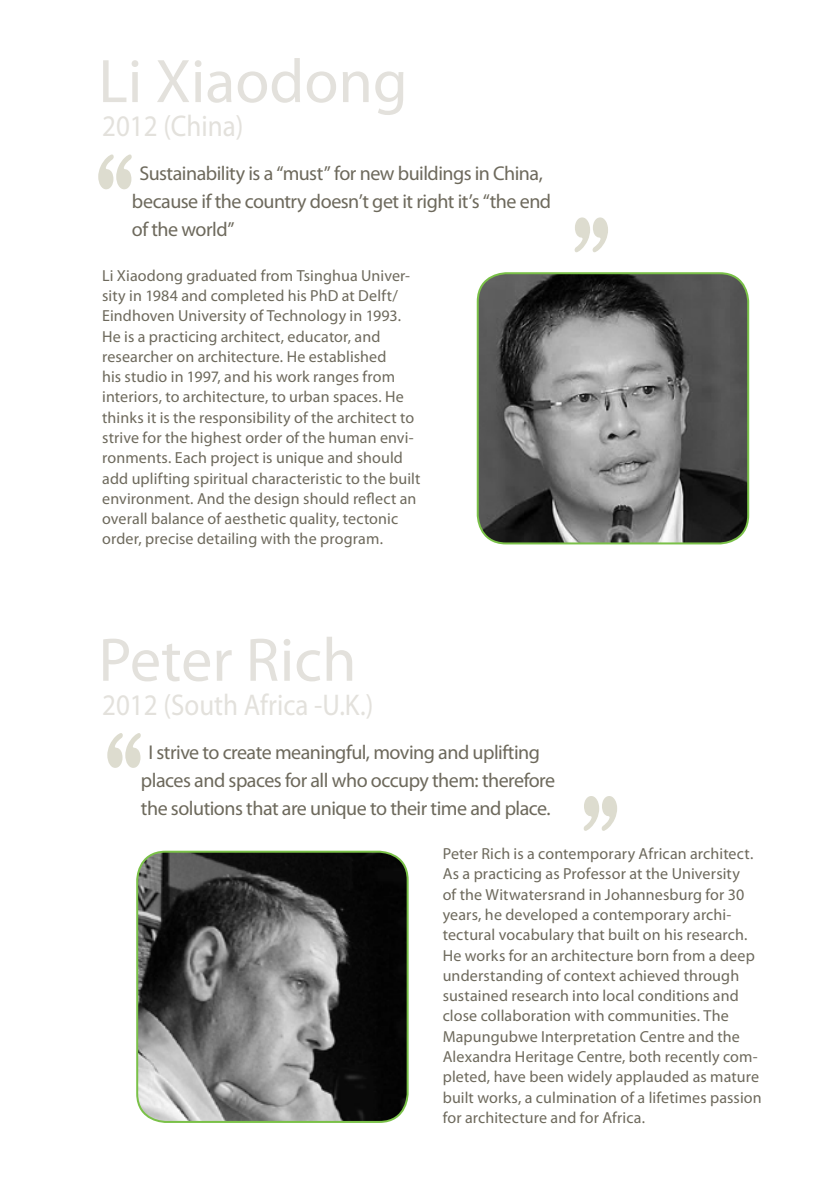
<style>
.page{position:relative;width:840px;height:1191px;background:#fff}
.page>*{position:absolute;margin:0;border:0;box-sizing:border-box;transform-origin:0 0}
.t1{font:110px "Stencil";color:#dddccf;scale:.7 1}
.t2{font:62px "Myriad Pro";color:#e3e1dc}
.t3{font:30px "Myriad Pro";color:#e3e1dc;scale:.9 1}
.t4{font:20px/28px "Myriad Pro";letter-spacing:-.025em;color:#6d695c;text-align:center}
.t5{font:16px/20.2px "Myriad Pro";letter-spacing:.005em;color:#6d695c}
</style>
<div class="page">
<img style="left:479px;top:273px;width:268px;height:270px">
<div style="left:476px;top:272px;width:272px;height:272px;border:2px solid #7ac148;border-radius:28px"></div>
<img style="left:137px;top:853px;width:270px;height:269px">
<div style="left:136px;top:850px;width:272px;height:273px;border:2px solid #7ac148;border-radius:28px"></div>
<h2 class="t2" style="left:98px;top:43px;width:310px">Li Xiaodong</h2>
<h3 class="t3" style="left:102px;top:107px;width:158px">2012 (China)</h3>
<h1 class="t1" style="left:93px;top:129px;width:64px">“</h1>
<p class="t4" style="left:132px;top:159px;width:420px">Sustainability is a “must” for new buildings in China, because if the country doesn’t get it right it’s “the end</p>
<p class="t4" style="left:132px;top:215px;width:104px">of the world”</p>
<h1 class="t1" style="left:569px;top:192px;width:64px">”</h1>
<p class="t5" style="left:102px;top:265px;width:319px">Li Xiaodong graduated from Tsinghua Univer&shy;sity in 1984 and completed his PhD at Delft/ Eindhoven University of Technology in 1993.<br>He is a practicing architect, educator, and researcher on architecture. He established<br>his studio in 1997, and his work ranges from interiors, to architecture, to urban spaces. He thinks it is the responsibility of the architect to strive for the highest order of the human envi&shy;ronments. Each project is unique and should add uplifting spiritual characteristic to the built environment. And the design should reflect an overall balance of aesthetic quality, tectonic order, precise detailing with the program.</p>
<h2 class="t2" style="left:98px;top:621px;width:259px">Peter Rich</h2>
<h3 class="t3" style="left:102px;top:686px;width:302px">2012 (South Africa -U.K.)</h3>
<h1 class="t1" style="left:102px;top:708px;width:64px">“</h1>
<p class="t4" style="left:141px;top:738px;width:415px">I strive to create meaningful, moving and uplifting places and spaces for all who occupy them: therefore</p>
<p class="t4" style="left:141px;top:794px;width:411px">the solutions that are unique to their time and place.</p>
<h1 class="t1" style="left:578px;top:770px;width:64px">”</h1>
<p class="t5" style="left:442px;top:843px;width:320px">Peter Rich is a contemporary African architect.<br>As a practicing as Professor at the University<br>of the Witwatersrand in Johannesburg for 30 years, he developed a contemporary archi&shy;tectural vocabulary that built on his research.<br>He works for an architecture born from a deep understanding of context achieved through sustained research into local conditions and close collaboration with communities. The Mapungubwe Interpretation Centre and the Alexandra Heritage Centre, both recently com&shy;pleted, have been widely applauded as mature built works, a culmination of a lifetimes passion for architecture and for Africa.</p>
</div>
